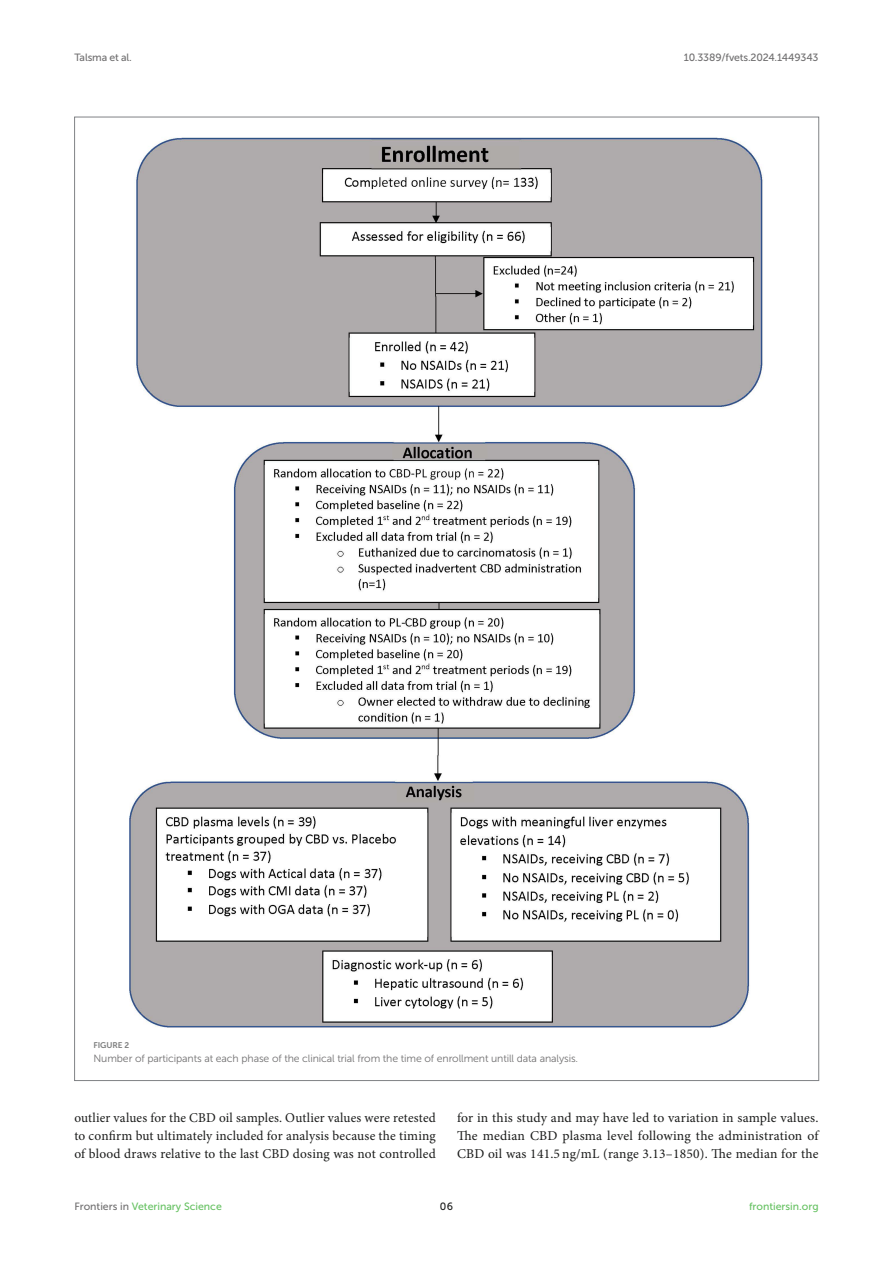
<style>
.page{position:relative;width:893px;height:1263px;background:#fff}
.page>*{position:absolute;margin:0;border:0;box-sizing:border-box;transform-origin:0 0}
.TEXT{font:13.5px/18px "Minion Pro";letter-spacing:.015em;color:#1b1c1b;text-align:justify}
.FIG_LEG{font:10.5px "Museo Sans 300";letter-spacing:-.01em;color:#706f70}
.t1{font:10.5px "Museo Sans 500";color:#65c161}
.t2{font:10.5px "Museo Sans 500";letter-spacing:-.015em;color:#706f70}
.t3{font:10.5px "Museo Sans 500";color:#1b1c1b}
.FIG_HD{font:8.25px "Museo Sans 700";letter-spacing:-.01em;color:#7e7f7f}
.s1{color:#706f70}
</style>
<div class="page">
<img style="left:129px;top:137px;width:634px;height:891px">
<p class="t2" style="left:74px;top:51px;width:59px">Talsma et al.</p>
<p class="t2" style="left:684px;top:51px;width:136px">10.3389/fvets.2024.1449343</p>
<p class="FIG_HD" style="left:94px;top:1041px;width:37px">FIGURE 2</p>
<p class="FIG_LEG" style="left:94px;top:1052px;width:486px">Number of participants at each phase of the clinical trial from the time of enrollment untill data analysis.</p>
<p class="TEXT" style="left:74px;top:1109px;width:363px">outlier values for the CBD oil samples. Outlier values were retested to confirm but ultimately included for analysis because the timing of blood draws relative to the last CBD dosing was not controlled</p>
<p class="TEXT" style="left:457px;top:1109px;width:363px">for in this study and may have led to variation in sample values.<br>The median CBD plasma level following the administration of CBD oil was 141.5 ng/mL (range 3.13–1850). The median for the</p>
<p class="t1" style="left:74px;top:1200px;width:149px"><span class="s1">Frontiers in</span> Veterinary Science</p>
<p class="t3" style="left:440px;top:1200px;width:15px">06</p>
<p class="t1" style="left:749px;top:1200px;width:71px">frontiersin.org</p>
</div>
